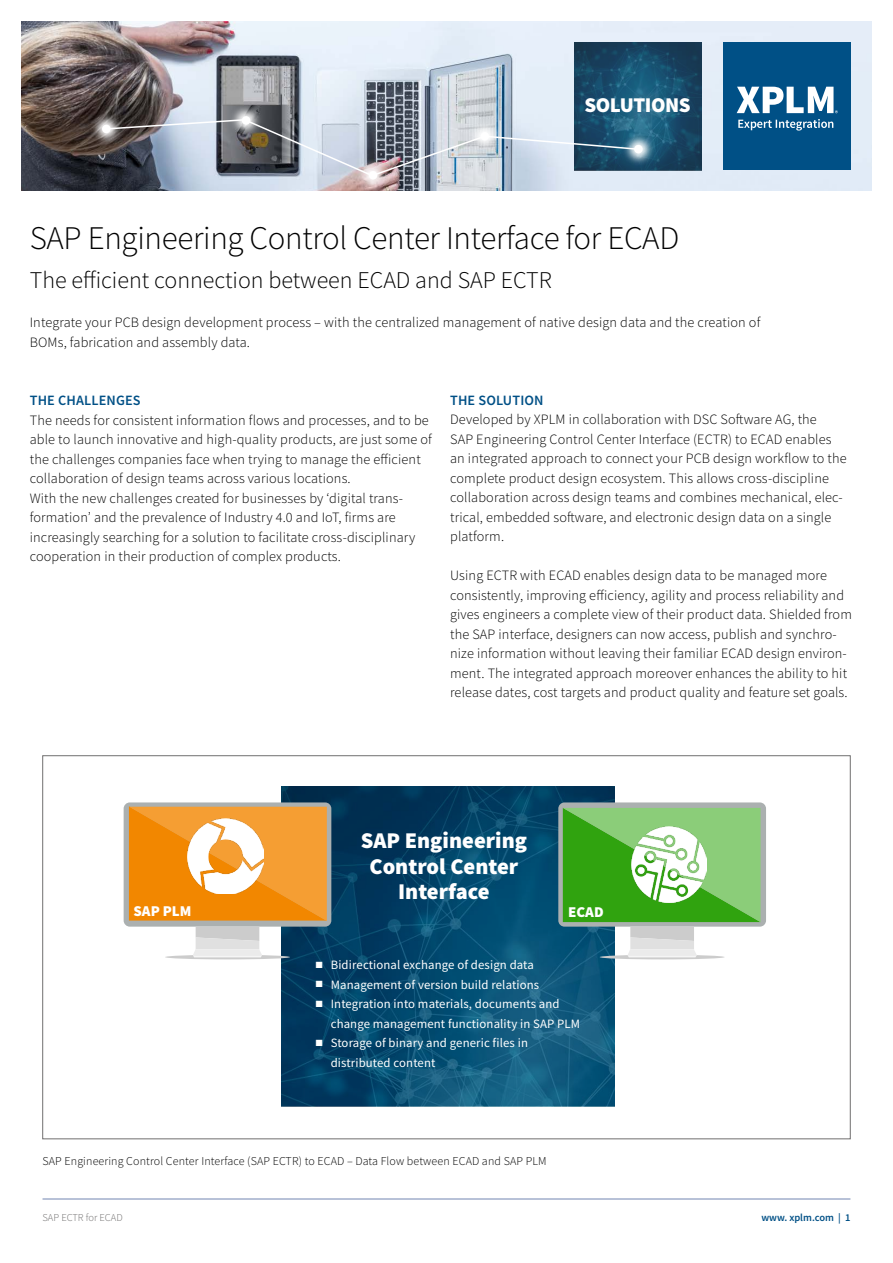
<style>
.page{position:relative;width:893px;height:1263px;background:#fff}
.page>*{position:absolute;margin:0;border:0;box-sizing:border-box;transform-origin:0 0}
.t1{font:300 33px "Source Sans Pro";letter-spacing:-.01em;color:#000}
.t2{font:300 24px "Source Sans Pro";color:#000}
.t3{font:900 22.5px/25.5px "Source Sans Pro";color:#fff;text-align:center}
.t4{font:900 21px "Source Sans Pro";letter-spacing:-.02em;color:#fff}
.t5{font:900 15px "Source Sans Pro";color:#fff}
.t6{font:300 14.25px/19.5px "Source Sans Pro";letter-spacing:.01em;color:#000}
.t7{font:600 14.25px "Source Sans Pro";letter-spacing:.01em;color:#005086}
.t8{font:12.75px/19.5px "Source Sans Pro";letter-spacing:.01em;color:#fff}
.t9{font:300 12px "Source Sans Pro";letter-spacing:.01em;color:#000}
.t10{font:600 10.5px "Source Sans Pro";color:#005086}
.t11{font:300 10.5px "Source Sans Pro";color:#706f6f}
</style>
<div class="page">
<img style="left:21px;top:21px;width:851px;height:169px">
<div style="left:723px;top:43px;width:127px;height:127px;background:#005086"></div>
<svg style="left:737px;top:87px;width:101px;height:26px"></svg>
<svg style="left:738px;top:119px;width:95px;height:12px"></svg>
<img style="left:574px;top:43px;width:128px;height:127px">
<svg style="left:89px;top:112px;width:34px;height:34px"></svg>
<div style="left:102px;top:125px;width:9px;height:8px;background:#fff;border-radius:50%"></div>
<svg style="left:229px;top:104px;width:34px;height:14px"></svg>
<div style="left:242px;top:116px;width:8px;height:9px;background:#fff;border-radius:50%"></div>
<svg style="left:356px;top:178px;width:34px;height:13px"></svg>
<div style="left:369px;top:171px;width:8px;height:9px;background:#fff;border-radius:50%"></div>
<svg style="left:639px;top:132px;width:16px;height:34px"></svg>
<div style="left:634px;top:145px;width:9px;height:8px;background:#fff;border-radius:50%"></div>
<img style="left:105px;top:118px;width:534px;height:60px">
<hr style="left:43px;top:1198px;width:807px;height:2px;background:#a1aecb">
<img style="left:281px;top:786px;width:334px;height:320px">
<svg style="left:165px;top:955px;width:125px;height:4px"></svg>
<div style="left:124px;top:802px;width:207px;height:125px;background:#abb0b0;border-radius:6px"></div>
<svg style="left:193px;top:927px;width:69px;height:30px;background:#ddd"></svg>
<svg style="left:600px;top:955px;width:125px;height:4px"></svg>
<div style="left:558px;top:802px;width:208px;height:125px;background:#abb0b0;border-radius:6px"></div>
<svg style="left:129px;top:806px;width:198px;height:115px;background:#f2921a"></svg>
<svg style="left:563px;top:808px;width:198px;height:149px;background:#74ba6a"></svg>
<img style="left:631px;top:827px;width:75px;height:75px">
<img style="left:188px;top:819px;width:75px;height:75px">
<h3 class="t4" style="left:584px;top:90px;width:108px">SOLUTIONS</h3>
<h1 class="t1" style="left:30px;top:218px;width:651px">SAP Engineering Control Center Interface for ECAD</h1>
<h2 class="t2" style="left:30px;top:265px;width:524px">The efficient connection between ECAD and SAP ECTR</h2>
<p class="t6" style="left:30px;top:313px;width:732px">Integrate your PCB design development process – with the centralized management of native design data and the creation of<br>BOMs, fabrication and assembly data.</p>
<p class="t7" style="left:30px;top:391px;width:112px">THE CHALLENGES</p>
<p class="t6" style="left:30px;top:410px;width:404px">The needs for consistent information flows and processes, and to be able to launch innovative and high-quality products, are just some of the challenges companies face when trying to manage the efficient collaboration of design teams across various locations.<br>With the new challenges created for businesses by ‘digital trans&shy;formation’ and the prevalence of Industry 4.0 and IoT, firms are increasingly searching for a solution to facilitate cross-disciplinary cooperation in their production of complex products.</p>
<p class="t7" style="left:450px;top:391px;width:95px">THE SOLUTION</p>
<p class="t6" style="left:450px;top:410px;width:398px">Developed by XPLM in collaboration with DSC Software AG, the<br>SAP Engineering Control Center Interface (ECTR) to ECAD enables an integrated approach to connect your PCB design workflow to the complete product design ecosystem. This allows cross-discipline collaboration across design teams and combines mechanical, elec&shy;trical, embedded software, and electronic design data on a single platform.</p>
<p class="t6" style="left:450px;top:566px;width:403px">Using ECTR with ECAD enables design data to be managed more consistently, improving efficiency, agility and process reliability and gives engineers a complete view of their product data. Shielded from the SAP interface, designers can now access, publish and synchro&shy;nize information without leaving their familiar ECAD design environ&shy;ment. The integrated approach moreover enhances the ability to hit release dates, cost targets and product quality and feature set goals.</p>
<h3 class="t3" style="left:361px;top:827px;width:168px">SAP Engineering<br>Control Center<br>Interface</h3>
<p class="t5" style="left:133px;top:901px;width:60px">SAP PLM</p>
<p class="t5" style="left:568px;top:902px;width:37px">ECAD</p>
<p class="t8" style="left:316px;top:955px;width:219px">■ Bidirectional exchange of design data</p>
<p class="t8" style="left:316px;top:974px;width:225px">■ Management of version build relations</p>
<p class="t8" style="left:331px;top:994px;width:251px;text-indent:-15px">■ Integration into materials, documents and change management functionality in SAP PLM</p>
<p class="t8" style="left:331px;top:1033px;width:199px;text-indent:-15px">■ Storage of binary and generic files in distributed content</p>
<p class="t9" style="left:43px;top:1153px;width:506px">SAP Engineering Control Center Interface (SAP ECTR) to ECAD – Data Flow between ECAD and SAP PLM</p>
<p class="t11" style="left:43px;top:1211px;width:82px">SAP ECTR for ECAD</p>
<p class="t10" style="left:761px;top:1210px;width:91px">www. xplm.com | 1</p>
</div>
